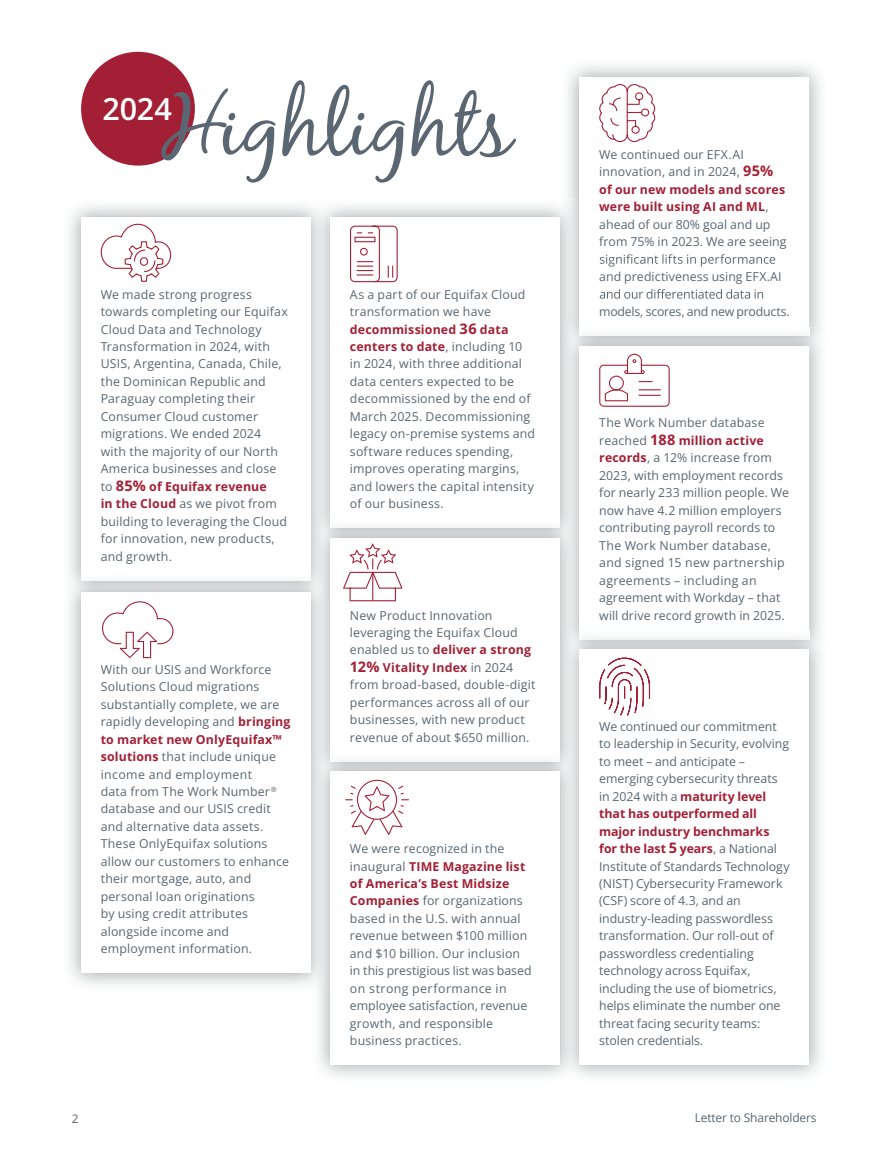
<style>
.page{position:relative;width:891px;height:1161px;background:#fff}
.page>*{position:absolute;margin:0;border:0;box-sizing:border-box;transform-origin:0 0}
.t1{font:81.9px "Black Jack";color:#5a6671}
.t2{font:600 30.6px "Open Sans";color:#fff}
.t3{font:12.3px/17.4px "Open Sans";letter-spacing:.01em;color:#5a6671}
.t4{font:12.3px "Open Sans";letter-spacing:-.02em;color:#5a6671}
.t5{font:12px "Open Sans";letter-spacing:-.01em;color:#5a6670}
.s1{font-weight:700;font-size:14.55px;color:#a31f35}
.s2{font-weight:700;color:#a31f35}
</style>
<div class="page">
<svg style="left:350px;top:226px;width:48px;height:56px"></svg>
<svg style="left:600px;top:254px;width:175px;height:13px"></svg>
<svg style="left:600px;top:289px;width:163px;height:10px"></svg>
<img style="left:580px;top:328px;width:229px;height:8px">
<div style="left:580px;top:346px;width:229px;height:293px;background:#fff"></div>
<img style="left:561px;top:631px;width:264px;height:27px">
<img style="left:580px;top:631px;width:229px;height:8px">
<div style="left:580px;top:649px;width:229px;height:416px;background:#fff"></div>
<div style="left:81px;top:52px;width:114px;height:114px;background:#a31f35;border-radius:50%"></div>
<svg style="left:599px;top:84px;width:56px;height:58px"></svg>
<svg style="left:599px;top:658px;width:51px;height:58px"></svg>
<svg style="left:599px;top:354px;width:71px;height:53px"></svg>
<img style="left:561px;top:520px;width:17px;height:26px">
<svg style="left:343px;top:543px;width:59px;height:58px"></svg>
<img style="left:319px;top:779px;width:259px;height:298px">
<div style="left:330px;top:772px;width:230px;height:293px;background:#fff"></div>
<svg style="left:345px;top:780px;width:64px;height:55px"></svg>
<img style="left:69px;top:203px;width:260px;height:788px">
<img style="left:312px;top:520px;width:17px;height:26px">
<div style="left:81px;top:217px;width:230px;height:363px;background:#fff"></div>
<img style="left:312px;top:753px;width:17px;height:26px">
<img style="left:69px;top:574px;width:260px;height:24px">
<img style="left:81px;top:574px;width:230px;height:6px">
<div style="left:81px;top:592px;width:230px;height:381px;background:#fff"></div>
<svg style="left:101px;top:224px;width:70px;height:58px"></svg>
<svg style="left:102px;top:601px;width:71px;height:57px"></svg>
<h1 class="t1" style="left:163px;top:77px;width:351px">Highlights</h1>
<h2 class="t2" style="left:102px;top:97px;width:71px">2024</h2>
<p class="t3" style="left:101px;top:287px;width:189px">We made strong progress towards completing our Equifax<br>Cloud Data and Technology<br>Transformation in 2024, with<br>USIS, Argentina, Canada, Chile, the Dominican Republic and<br>Paraguay completing their<br>Consumer Cloud customer migrations. We ended 2024 with the majority of our North<br>America businesses and close to <span class="s1">85%</span> <span class="s2">of Equifax revenue<br>in the Cloud</span> as we pivot from building to leveraging the Cloud for innovation, new products, and growth.</p>
<p class="t3" style="left:101px;top:662px;width:191px">With our USIS and Workforce<br>Solutions Cloud migrations substantially complete, we are rapidly developing and <span class="s2">bringing to market new OnlyEquifax™ solutions</span> that include unique income and employment<br>data from The Work Number<sup>® </sup>database and our USIS credit and alternative data assets.<br>These OnlyEquifax solutions allow our customers to enhance their mortgage, auto, and personal loan originations<br>by using credit attributes alongside income and employment information.</p>
<p class="t3" style="left:350px;top:287px;width:187px">As a part of our Equifax Cloud transformation we have <span class="s2">decommissioned</span> <span class="s1">36</span> <span class="s2">data centers to date</span>, including 10 in 2024, with three additional data centers expected to be decommissioned by the end of<br>March 2025. Decommissioning legacy on-premise systems and software reduces spending, improves operating margins, and lowers the capital intensity of our business.</p>
<p class="t3" style="left:350px;top:608px;width:187px">New Product Innovation leveraging the Equifax Cloud enabled us to <span class="s2">deliver a strong<br></span><span class="s1">12%</span> <span class="s2">Vitality Index</span> in 2024 from broad-based, double-digit performances across all of our businesses, with new product revenue of about $650 million.</p>
<p class="t3" style="left:350px;top:841px;width:183px">We were recognized in the inaugural <span class="s2">TIME Magazine list of America’s Best Midsize<br>Companies</span> for organizations based in the U.S. with annual revenue between $100 million and $10 billion. Our inclusion in this prestigious list was based on strong performance in employee satisfaction, revenue growth, and responsible business practices.</p>
<p class="t3" style="left:599px;top:147px;width:189px">We continued our EFX.AI innovation, and in 2024, <span class="s1">95% </span><span class="s2">of our new models and scores were built using AI and ML</span>, ahead of our 80% goal and up from 75% in 2023. We are seeing</p>
<p class="t3" style="left:599px;top:269px;width:184px">and predictiveness using EFX.AI</p>
<p class="t4" style="left:599px;top:307px;width:192px">models, scores, and new products.</p>
<p class="t3" style="left:599px;top:416px;width:191px">The Work Number database reached <span class="s1">188</span> <span class="s2">million active records</span>, a 12% increase from<br>2023, with employment records for nearly 233 million people. We now have 4.2 million employers contributing payroll records to<br>The Work Number database, and signed 15 new partnership agreements – including an agreement with Workday – that will drive record growth in 2025.</p>
<p class="t3" style="left:599px;top:719px;width:192px">We continued our commitment to leadership in Security, evolving to meet – and anticipate – emerging cybersecurity threats in 2024 with a <span class="s2">maturity level that has outperformed all major industry benchmarks for the last</span> <span class="s1">5</span> <span class="s2">years</span>, a National<br>Institute of Standards Technology (NIST) Cybersecurity Framework (CSF) score of 4.3, and an industry-leading passwordless transformation. Our roll-out of passwordless credentialing technology across Equifax, including the use of biometrics, helps eliminate the number one threat facing security teams: stolen credentials.</p>
<p class="t5" style="left:72px;top:1110px;width:8px">2</p>
<p class="t5" style="left:695px;top:1109px;width:123px">Letter to Shareholders</p>
</div>
